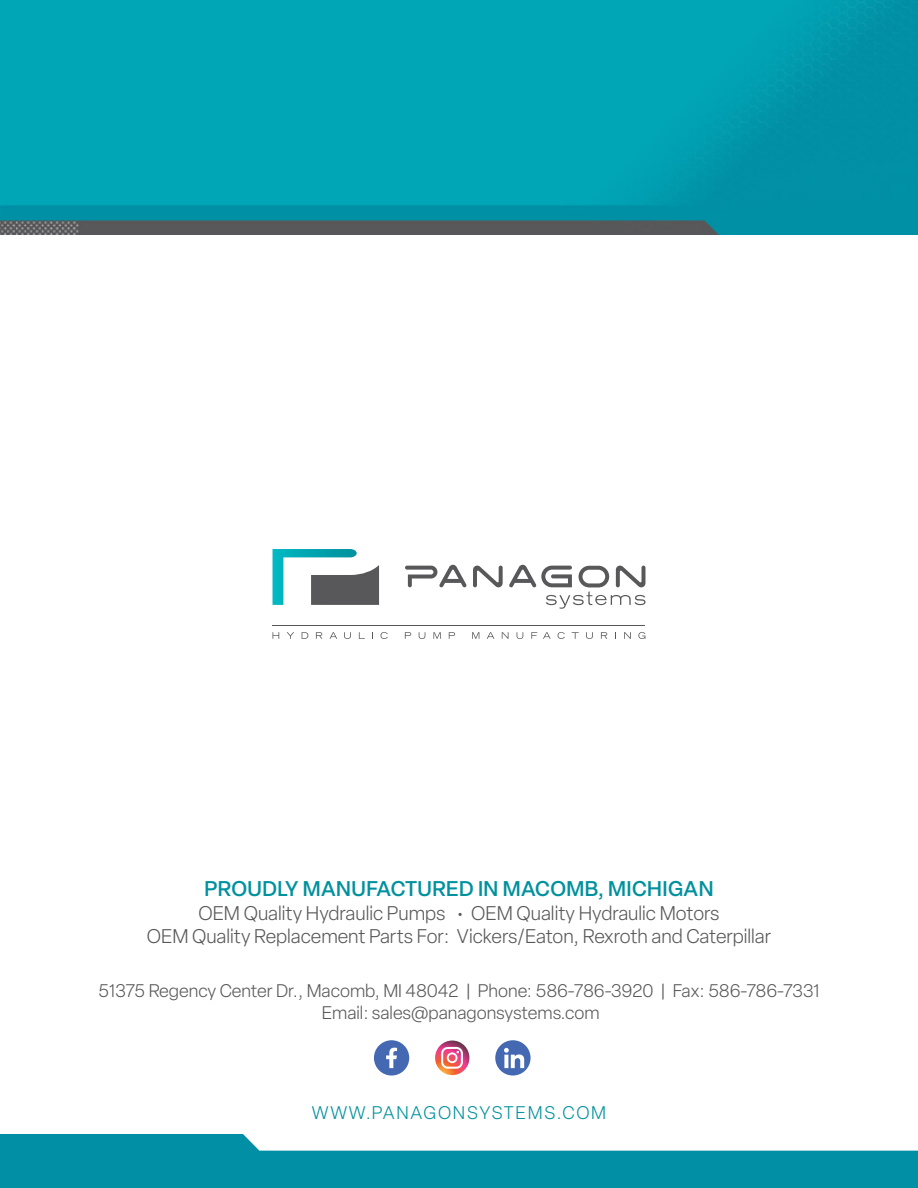
<style>
.page{position:relative;width:918px;height:1188px;background:#fff}
.page>*{position:absolute;margin:0;border:0;box-sizing:border-box;transform-origin:0 0}
.t1{font:500 21px "Elza";letter-spacing:.02em;color:#00919e}
.t2{font:300 19.5px/23.4px "Elza";color:#58585a;text-align:center}
.t3{font:300 18px/21.6px "Elza";color:#58585a;text-align:center}
.t4{font:300 18px "Elza";letter-spacing:.1em;color:#00919e}
</style>
<div class="page">
<svg style="left:0;top:1134px;width:918px;height:54px;fill:#008fa4"></svg>
<img style="left:0;top:0;width:918px;height:234px">
<svg style="left:273px;top:549px;width:106px;height:56px"></svg>
<svg style="left:273px;top:632px;width:6px;height:7px"></svg>
<svg style="left:287px;top:632px;width:7px;height:7px"></svg>
<svg style="left:302px;top:632px;width:6px;height:7px"></svg>
<svg style="left:316px;top:632px;width:6px;height:7px"></svg>
<svg style="left:330px;top:632px;width:7px;height:7px"></svg>
<svg style="left:344px;top:632px;width:7px;height:7px"></svg>
<svg style="left:359px;top:632px;width:6px;height:7px"></svg>
<svg style="left:381px;top:632px;width:7px;height:7px"></svg>
<svg style="left:405px;top:632px;width:6px;height:7px"></svg>
<svg style="left:419px;top:632px;width:6px;height:7px"></svg>
<svg style="left:433px;top:632px;width:8px;height:7px"></svg>
<svg style="left:449px;top:632px;width:6px;height:7px"></svg>
<svg style="left:472px;top:632px;width:7px;height:7px"></svg>
<svg style="left:487px;top:632px;width:7px;height:7px"></svg>
<svg style="left:502px;top:632px;width:7px;height:7px"></svg>
<svg style="left:517px;top:632px;width:6px;height:7px"></svg>
<svg style="left:531px;top:632px;width:6px;height:7px"></svg>
<svg style="left:543px;top:632px;width:8px;height:7px"></svg>
<svg style="left:558px;top:632px;width:7px;height:7px"></svg>
<svg style="left:572px;top:632px;width:7px;height:7px"></svg>
<svg style="left:586px;top:632px;width:7px;height:7px"></svg>
<svg style="left:601px;top:632px;width:6px;height:7px"></svg>
<svg style="left:624px;top:632px;width:7px;height:7px"></svg>
<svg style="left:638px;top:632px;width:7px;height:7px"></svg>
<hr style="left:273px;top:625px;width:372px;height:1px;background:#58585a">
<svg style="left:405px;top:565px;width:62px;height:22px"></svg>
<svg style="left:473px;top:566px;width:30px;height:21px"></svg>
<svg style="left:509px;top:565px;width:136px;height:44px"></svg>
<svg style="left:435px;top:1041px;width:34px;height:34px"></svg>
<svg style="left:441px;top:1047px;width:22px;height:22px"></svg>
<div style="left:374px;top:1040px;width:35px;height:36px;background:#4468b1;border-radius:50%"></div>
<svg style="left:386px;top:1048px;width:11px;height:20px"></svg>
<div style="left:495px;top:1040px;width:36px;height:36px;background:#4468b1;border-radius:50%"></div>
<svg style="left:504px;top:1048px;width:20px;height:20px"></svg>
<p class="t1" style="left:205px;top:874px;width:510px">PROUDLY MANUFACTURED IN MACOMB, MICHIGAN</p>
<p class="t2" style="left:147px;top:901px;width:626px">OEM Quality Hydraulic Pumps • OEM Quality Hydraulic Motors<br>OEM Quality Replacement Parts For: Vickers/Eaton, Rexroth and Caterpillar</p>
<p class="t3" style="left:98px;top:980px;width:723px">51375 Regency Center Dr., Macomb, MI 48042 | Phone: 586-786-3920 | Fax: 586-786-7331<br>Email: sales@panagonsystems.com</p>
<p class="t4" style="left:312px;top:1101px;width:296px">WWW.PANAGONSYSTEMS.COM</p>
</div>
